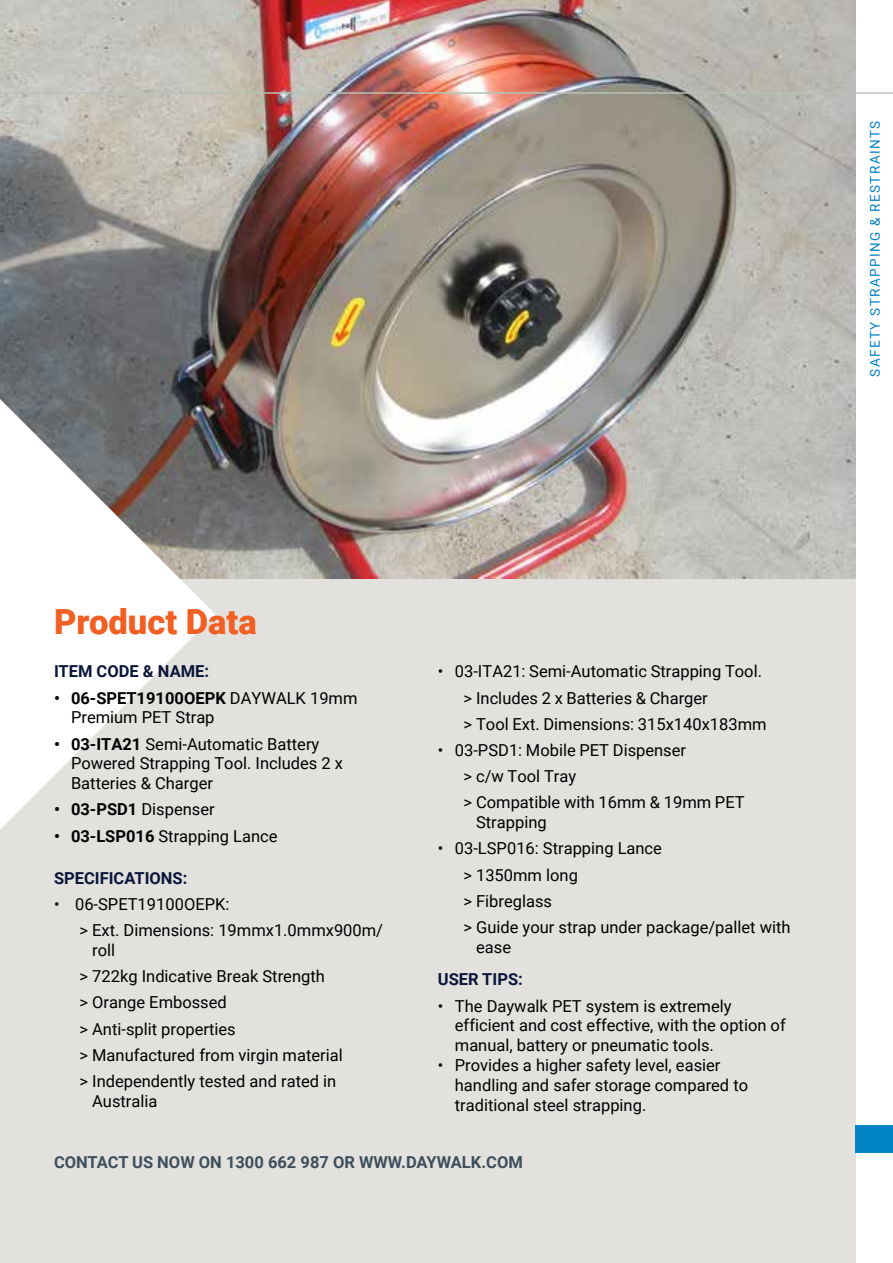
<style>
.page{position:relative;width:893px;height:1263px;background:#fff}
.page>*{position:absolute;margin:0;border:0;box-sizing:border-box;transform-origin:0 0}
.t1{font:900 34.65px "Roboto";color:#f15f22}
.t2{font:16.5px/26.2px "Roboto";color:#000}
.t3{font:700 16.5px "Roboto";color:#3d4e5c}
.t4{font:700 16.5px "Roboto";color:#0a1639}
.t5{font:13.5px "Roboto";letter-spacing:.1em;color:#0283c6}
.s1{font-weight:700}
</style>
<div class="page">
<div style="left:0;top:0;width:855px;height:1263px;background:#e2e1de"></div>
<img style="left:215px;top:0;width:640px;height:578px">
<svg style="left:0;top:0;width:215px;height:830px;background:#b7b6b4"></svg>
<hr style="left:0;top:92px;width:893px;height:2px;background:#b5c3b5">
<div style="left:855px;top:1125px;width:38px;height:27px;background:#0283c6"></div>
<p class="t5" style="left:865px;top:377px;width:257px;rotate:-90deg">SAFETY STRAPPING &amp; RESTRAINTS</p>
<h1 class="t1" style="left:54px;top:597px;width:204px">Product Data</h1>
<p class="t4" style="left:54px;top:660px;width:157px">ITEM CODE &amp; NAME:</p>
<p class="t2" style="left:71px;top:687px;width:288px;line-height:19.8px;text-indent:-17px"><span class="s1">• 06-SPET19100OEPK</span> DAYWALK 19mm<br>Premium PET Strap</p>
<p class="t2" style="left:71px;top:733px;width:274px;line-height:19.8px;text-indent:-17px"><span class="s1">• 03-ITA21</span> Semi-Automatic Battery<br>Powered Strapping Tool. Includes 2 x<br>Batteries &amp; Charger</p>
<p class="t2" style="left:54px;top:796px;width:162px"><span class="s1">• 03-PSD1</span> Dispenser</p>
<p class="t2" style="left:54px;top:822px;width:225px"><span class="s1">• 03-LSP016</span> Strapping Lance</p>
<p class="t4" style="left:54px;top:866px;width:135px">SPECIFICATIONS:</p>
<p class="t2" style="left:80px;top:890px;width:305px;text-indent:-26px">• 06-SPET19100OEPK:<br>&gt; Ext. Dimensions: 19mmx1.0mmx900m/</p>
<p class="t2" style="left:80px;top:936px;width:265px;text-indent:13px">roll<br>&gt; 722kg Indicative Break Strength<br>&gt; Orange Embossed<br>&gt; Anti-split properties<br>&gt; Manufactured from virgin material &gt; Independently tested and rated in</p>
<p class="t2" style="left:92px;top:1087px;width:67px">Australia</p>
<p class="t2" style="left:463px;top:658px;width:305px;text-indent:-26px">• 03-ITA21: Semi-Automatic Strapping Tool. &gt; Includes 2 x Batteries &amp; Charger<br>&gt; Tool Ext. Dimensions: 315x140x183mm</p>
<p class="t2" style="left:463px;top:736px;width:283px;text-indent:-26px">• 03-PSD1: Mobile PET Dispenser<br>&gt; c/w Tool Tray<br>&gt; Compatible with 16mm &amp; 19mm PET</p>
<p class="t2" style="left:476px;top:809px;width:72px">Strapping</p>
<p class="t2" style="left:463px;top:835px;width:329px;text-indent:-26px">• 03-LSP016: Strapping Lance<br>&gt; 1350mm long<br>&gt; Fibreglass<br>&gt; Guide your strap under package/pallet with</p>
<p class="t2" style="left:476px;top:933px;width:36px">ease</p>
<p class="t4" style="left:438px;top:968px;width:86px">USER TIPS:</p>
<p class="t2" style="left:455px;top:995px;width:332px;line-height:19.8px;text-indent:-17px">• The Daywalk PET system is extremely efficient and cost effective, with the option of manual, battery or pneumatic tools.</p>
<p class="t2" style="left:455px;top:1054px;width:295px;line-height:19.8px;text-indent:-17px">• Provides a higher safety level, easier handling and safer storage compared to traditional steel strapping.</p>
<p class="t3" style="left:54px;top:1151px;width:470px">CONTACT US NOW ON 1300 662 987 OR WWW.DAYWALK.COM</p>
</div>
